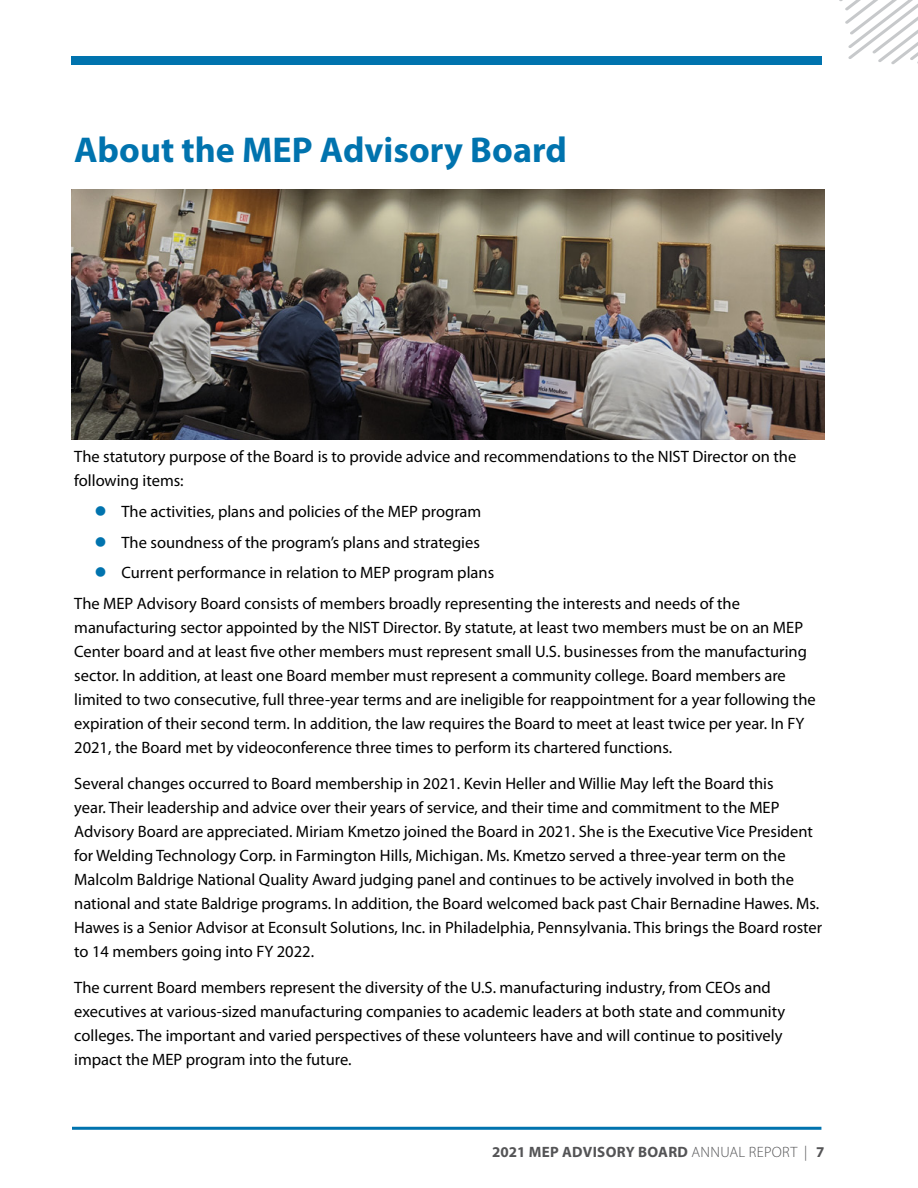
<style>
.page{position:relative;width:918px;height:1188px;background:#fff}
.page>*{position:absolute;margin:0;border:0;box-sizing:border-box;transform-origin:0 0}
._1__Header{font:700 36px "Myriad Pro";color:#0073ae}
._3__Body_10_pt{font:16.5px/24px "Myriad Pro";color:#000}
.t1{font:700 15px "Myriad Pro";letter-spacing:.02em;color:#545456}
.s1{font-weight:300}
</style>
<div class="page">
<hr style="left:72px;top:1127px;width:749px;height:3px;background:#0073ae">
<div style="left:71px;top:56px;width:750px;height:9px;background:#0073ae"></div>
<svg style="left:839px;top:0;width:79px;height:64px"></svg>
<img style="left:71px;top:189px;width:754px;height:250px">
<p class="_1__Header" style="left:74px;top:126px;width:494px">About the MEP Advisory Board</p>
<p class="_3__Body_10_pt" style="left:74px;top:445px;width:724px">The statutory purpose of the Board is to provide advice and recommendations to the NIST Director on the following items:</p>
<p class="_3__Body_10_pt" style="left:122px;top:500px;width:361px">The activities, plans and policies of the MEP program</p>
<p class="_3__Body_10_pt" style="left:122px;top:530px;width:360px">The soundness of the program’s plans and strategies</p>
<p class="_3__Body_10_pt" style="left:122px;top:561px;width:374px">Current performance in relation to MEP program plans</p>
<p class="_3__Body_10_pt" style="left:74px;top:592px;width:743px">The MEP Advisory Board consists of members broadly representing the interests and needs of the manufacturing sector appointed by the NIST Director. By statute, at least two members must be on an MEP Center board and at least five other members must represent small U.S. businesses from the manufacturing sector. In addition, at least one Board member must represent a community college. Board members are limited to two consecutive, full three-year terms and are ineligible for reappointment for a year following the expiration of their second term. In addition, the law requires the Board to meet at least twice per year. In FY 2021, the Board met by videoconference three times to perform its chartered functions.</p>
<p class="_3__Body_10_pt" style="left:74px;top:772px;width:750px">Several changes occurred to Board membership in 2021. Kevin Heller and Willie May left the Board this<br>year. Their leadership and advice over their years of service, and their time and commitment to the MEP Advisory Board are appreciated. Miriam Kmetzo joined the Board in 2021. She is the Executive Vice President for Welding Technology Corp. in Farmington Hills, Michigan. Ms. Kmetzo served a three-year term on the Malcolm Baldrige National Quality Award judging panel and continues to be actively involved in both the national and state Baldrige programs. In addition, the Board welcomed back past Chair Bernadine Hawes. Ms.<br>Hawes is a Senior Advisor at Econsult Solutions, Inc. in Philadelphia, Pennsylvania. This brings the Board roster to 14 members going into FY 2022.</p>
<p class="_3__Body_10_pt" style="left:74px;top:976px;width:712px">The current Board members represent the diversity of the U.S. manufacturing industry, from CEOs and executives at various-sized manufacturing companies to academic leaders at both state and community colleges. The important and varied perspectives of these volunteers have and will continue to positively impact the MEP program into the future.</p>
<p class="t1" style="left:492px;top:1142px;width:334px">2021 MEP ADVISORY BOARD <span class="s1">ANNUAL REPORT |</span> 7</p>
</div>
